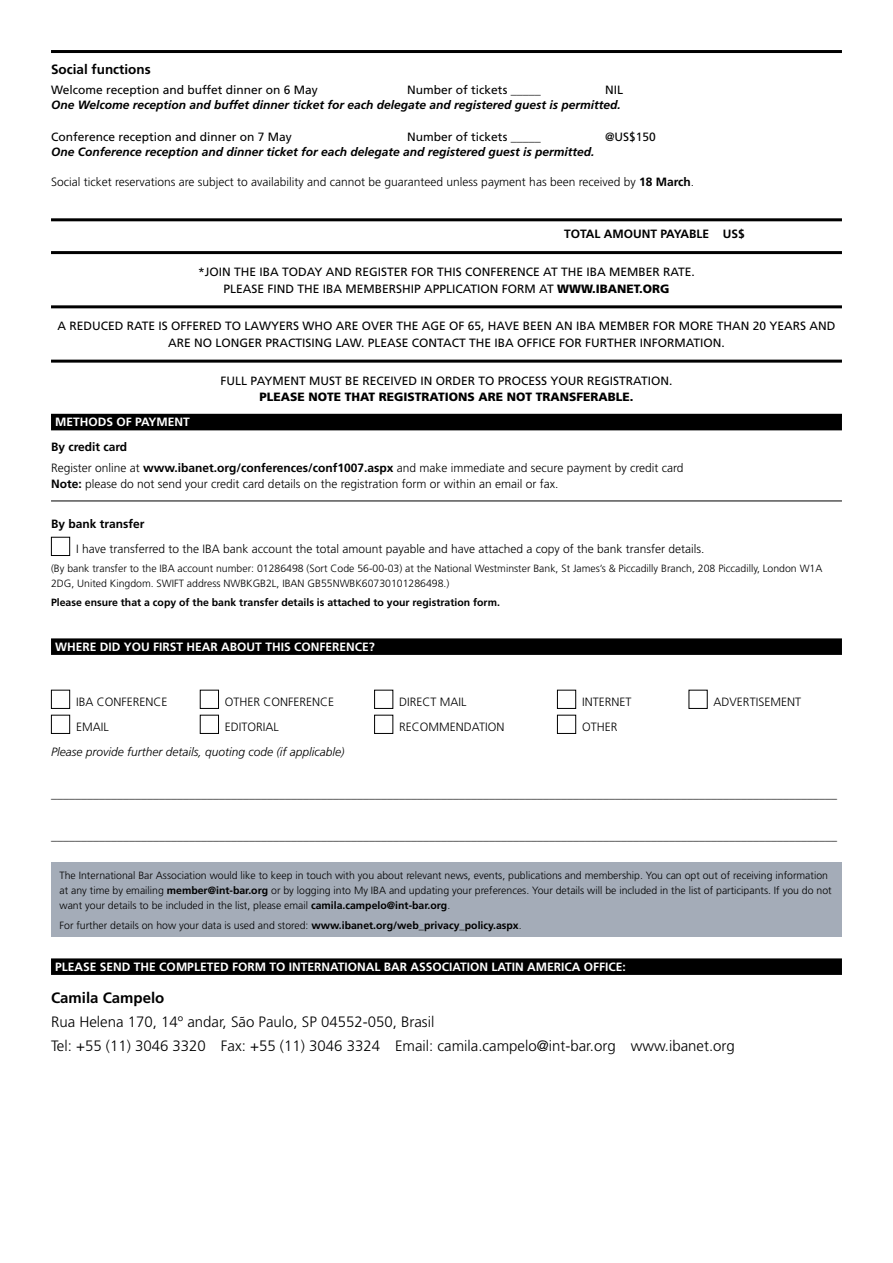
<style>
.page{position:relative;width:893px;height:1263px;background:#fff}
.page>*{position:absolute;margin:0;border:0;box-sizing:border-box;transform-origin:0 0}
.t1{font:300 15px/24px "Frutiger";color:#000}
.t2{font:700 15px "Frutiger";color:#000}
.t3{font:700 13.5px "Frutiger";color:#000}
.t4{font:300 12px/20.7px "Frutiger";color:#000}
.t5{font:12px/16.5px "Frutiger";color:#000;text-align:center}
.t6{font:italic 300 12px "Frutiger";color:#000}
.t7{font:italic 700 12px "Frutiger CE";color:#000}
.t8{font:700 12px "Frutiger";color:#fff}
.t9{font:12px "Frutiger CE";color:#000}
.t10{font:300 12px "Frutiger CE";color:#000}
.t11{font:900 12px "Frutiger";color:#000}
.t12{font:700 12px "Frutiger";color:#000}
.t13{font:300 10.5px/15px "Frutiger";color:#000}
.t14{font:700 10.5px "Frutiger";color:#000}
.s1{font-weight:700}
.s2{font-weight:900}
</style>
<div class="page">
<hr style="left:51px;top:50px;width:791px;height:3px;background:#000">
<hr style="left:51px;top:218px;width:791px;height:3px;background:#000">
<hr style="left:51px;top:251px;width:791px;height:3px;background:#000">
<hr style="left:51px;top:305px;width:791px;height:3px;background:#000">
<hr style="left:51px;top:360px;width:791px;height:3px;background:#000">
<div style="left:51px;top:414px;width:791px;height:16px;background:#000"></div>
<div style="left:51px;top:958px;width:791px;height:17px;background:#000"></div>
<div style="left:51px;top:690px;width:19px;height:19px;border:1px solid #000"></div>
<div style="left:200px;top:690px;width:19px;height:19px;border:1px solid #000"></div>
<div style="left:374px;top:690px;width:19px;height:19px;border:1px solid #000"></div>
<div style="left:557px;top:690px;width:19px;height:19px;border:1px solid #000"></div>
<div style="left:689px;top:690px;width:19px;height:19px;border:1px solid #000"></div>
<div style="left:51px;top:715px;width:19px;height:19px;border:1px solid #000"></div>
<div style="left:200px;top:715px;width:19px;height:19px;border:1px solid #000"></div>
<div style="left:374px;top:715px;width:19px;height:19px;border:1px solid #000"></div>
<div style="left:557px;top:715px;width:19px;height:19px;border:1px solid #000"></div>
<div style="left:51px;top:863px;width:791px;height:74px;background:#a4acb8"></div>
<hr style="left:51px;top:501px;width:791px;height:1px;background:#000">
<div style="left:51px;top:638px;width:791px;height:17px;background:#000"></div>
<div style="left:51px;top:537px;width:19px;height:19px;border:1px solid #000"></div>
<p class="t3" style="left:51px;top:62px;width:101px">Social functions</p>
<p class="t9" style="left:51px;top:82px;width:268px">Welcome reception and buffet dinner on 6 May</p>
<p class="t9" style="left:407px;top:82px;width:135px">Number of tickets _____</p>
<p class="t9" style="left:605px;top:82px;width:19px">NIL</p>
<p class="t7" style="left:51px;top:97px;width:571px">One Welcome reception and buffet dinner ticket for each delegate and registered guest is permitted.</p>
<p class="t9" style="left:51px;top:129px;width:242px">Conference reception and dinner on 7 May</p>
<p class="t9" style="left:407px;top:129px;width:135px">Number of tickets _____</p>
<p class="t9" style="left:605px;top:129px;width:52px">@US$150</p>
<p class="t7" style="left:51px;top:144px;width:545px">One Conference reception and dinner ticket for each delegate and registered guest is permitted.</p>
<p class="t10" style="left:51px;top:174px;width:645px">Social ticket reservations are subject to availability and cannot be guaranteed unless payment has been received by <span class="s1">18 March</span>.</p>
<p class="t12" style="left:564px;top:227px;width:182px">TOTAL AMOUNT PAYABLE US$</p>
<p class="t5" style="left:198px;top:264px;width:498px">*JOIN THE IBA TODAY AND REGISTER FOR THIS CONFERENCE AT THE IBA MEMBER RATE.<br>PLEASE FIND THE IBA MEMBERSHIP APPLICATION FORM AT <span class="s2">WWW.IBANET.ORG</span></p>
<p class="t5" style="left:57px;top:318px;width:779px">A REDUCED RATE IS OFFERED TO LAWYERS WHO ARE OVER THE AGE OF 65, HAVE BEEN AN IBA MEMBER FOR MORE THAN 20 YEARS AND<br>ARE NO LONGER PRACTISING LAW. PLEASE CONTACT THE IBA OFFICE FOR FURTHER INFORMATION.</p>
<p class="t5" style="left:221px;top:372px;width:453px">FULL PAYMENT MUST BE RECEIVED IN ORDER TO PROCESS YOUR REGISTRATION.</p>
<p class="t11" style="left:259px;top:390px;width:376px">PLEASE NOTE THAT REGISTRATIONS ARE NOT TRANSFERABLE.</p>
<p class="t8" style="left:55px;top:415px;width:136px">METHODS OF PAYMENT</p>
<p class="t4" style="left:51px;top:437px;width:634px"><span class="s1">By credit card<br></span>Register online at <span class="s1">www.ibanet.org/conferences/conf1007.aspx</span> and make immediate and secure payment by credit card</p>
<p class="t4" style="left:51px;top:473px;width:509px"><span class="s1">Note:</span> please do not send your credit card details on the registration form or within an email or fax.</p>
<p class="t12" style="left:51px;top:517px;width:95px">By bank transfer</p>
<p class="t4" style="left:76px;top:538px;width:630px">I have transferred to the IBA bank account the total amount payable and have attached a copy of the bank transfer details.</p>
<p class="t13" style="left:51px;top:561px;width:773px">(By bank transfer to the IBA account number: 01286498 (Sort Code 56-00-03) at the National Westminster Bank, St James’s &amp; Piccadilly Branch, 208 Piccadilly, London W1A<br>2DG, United Kingdom. SWIFT address NWBKGB2L, IBAN GB55NWBK60730101286498.)</p>
<p class="t14" style="left:51px;top:597px;width:450px">Please ensure that a copy of the bank transfer details is attached to your registration form.</p>
<p class="t8" style="left:55px;top:639px;width:321px">WHERE DID YOU FIRST HEAR ABOUT THIS CONFERENCE?</p>
<p class="t4" style="left:76px;top:691px;width:93px">IBA CONFERENCE</p>
<p class="t4" style="left:225px;top:691px;width:111px">OTHER CONFERENCE</p>
<p class="t4" style="left:399px;top:691px;width:69px">DIRECT MAIL</p>
<p class="t4" style="left:582px;top:691px;width:51px">INTERNET</p>
<p class="t4" style="left:714px;top:691px;width:89px">ADVERTISEMENT</p>
<p class="t4" style="left:76px;top:716px;width:34px">EMAIL</p>
<p class="t4" style="left:225px;top:716px;width:55px">EDITORIAL</p>
<p class="t4" style="left:399px;top:716px;width:107px">RECOMMENDATION</p>
<p class="t4" style="left:582px;top:716px;width:37px">OTHER</p>
<p class="t6" style="left:51px;top:745px;width:295px">Please provide further details, quoting code (if applicable)</p>
<p class="t6" style="left:51px;top:787px;width:787px">___________________________________________________________________________________________________________________________________</p>
<p class="t6" style="left:51px;top:829px;width:787px">___________________________________________________________________________________________________________________________________</p>
<p class="t13" style="left:60px;top:868px;width:774px">The International Bar Association would like to keep in touch with you about relevant news, events, publications and membership. You can opt out of receiving information at any time by emailing <span class="s1">member@int-bar.org</span> or by logging into My IBA and updating your preferences. Your details will be included in the list of participants. If you do not want your details to be included in the list, please email <span class="s1">camila.campelo@int-bar.org</span>.</p>
<p class="t13" style="left:60px;top:917px;width:464px">For further details on how your data is used and stored: <span class="s1">www.ibanet.org/web_privacy_policy.aspx</span>.</p>
<p class="t8" style="left:55px;top:959px;width:572px">PLEASE SEND THE COMPLETED FORM TO INTERNATIONAL BAR ASSOCIATION LATIN AMERICA OFFICE:</p>
<h1 class="t2" style="left:51px;top:989px;width:115px">Camila Campelo</h1>
<h1 class="t1" style="left:51px;top:1010px;width:685px">Rua Helena 170, 14º andar, São Paulo, SP 04552-050, Brasil<br>Tel: +55 (11) 3046 3320 Fax: +55 (11) 3046 3324 Email: camila.campelo@int-bar.org www.ibanet.org</h1>
</div>
